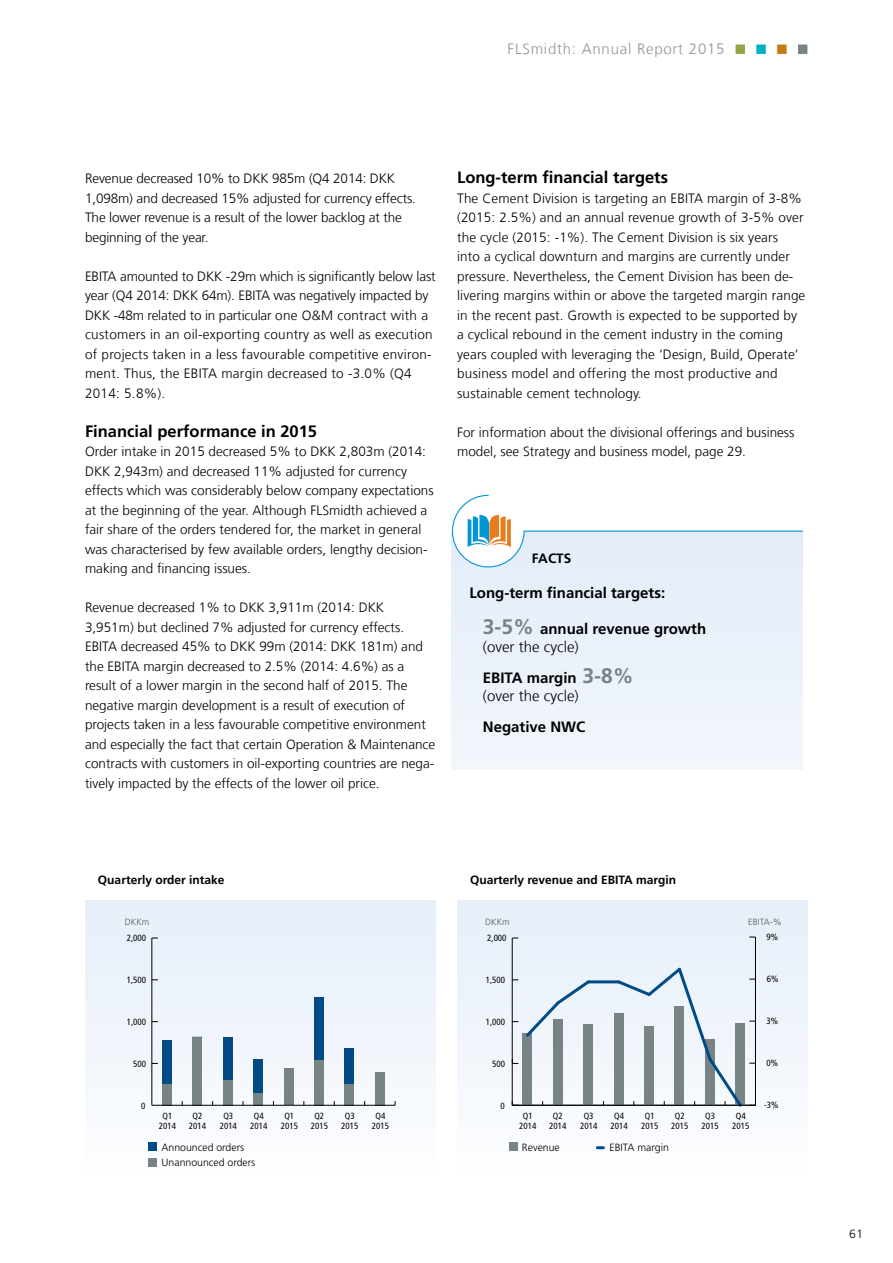
<style>
.page{position:relative;width:893px;height:1263px;background:#fff}
.page>*{position:absolute;margin:0;border:0;box-sizing:border-box;transform-origin:0 0}
.t1{font:700 16.5px "Frutiger LT Com";color:#000}
.t2{font:700 15px/18px "Frutiger LT Com";color:#000}
.t3{font:300 15px/18px "Frutiger LT Com";color:#000}
.t4{font:300 15px "Frutiger LT Com";letter-spacing:.05em;color:#939598}
.t5{font:300 13.5px/19.5px "Frutiger LT Com";color:#000}
.t6{font:300 13.5px/19.5px "Frutiger LT Com";letter-spacing:.02em;color:#000}
.t7{font:700 13.5px "Frutiger LT Com";color:#000}
.t8{font:700 12px "Frutiger LT Com";color:#000}
.t9{font:300 12px "Frutiger LT Com";color:#000}
.t10{font:300 10.5px/15px "Frutiger";color:#000}
.t11{font:condensed 9px "Frutiger";color:#000}
.t12{font:300 9px "Frutiger";color:#58595b}
.s1{font-size:21px;color:#788386}
.s2{font-weight:300}
.s3{font-weight:700}
.s4{font-weight:700;font-size:21px;color:#788386}
</style>
<div class="page">
<div style="left:735px;top:44px;width:11px;height:11px;background:#94a545;border:1px solid #fff"></div>
<div style="left:756px;top:44px;width:10px;height:11px;background:#00aec5;border:1px solid #fff"></div>
<div style="left:776px;top:44px;width:11px;height:11px;background:#c37c13;border:1px solid #fff"></div>
<div style="left:797px;top:44px;width:11px;height:11px;background:#788386;border:1px solid #fff"></div>
<div style="left:452px;top:532px;width:351px;height:238px;background:#ecf2fa"></div>
<svg style="left:452px;top:494px;width:351px;height:74px"></svg>
<div style="left:457px;top:900px;width:351px;height:278px;background:#f2f6fc"></div>
<hr style="left:512px;top:938px;width:1px;height:167px;background:#000">
<div style="left:523px;top:1033px;width:9px;height:72px;background:#788386"></div>
<div style="left:553px;top:1020px;width:9px;height:85px;background:#788386"></div>
<div style="left:584px;top:1024px;width:9px;height:81px;background:#788386"></div>
<div style="left:614px;top:1013px;width:9px;height:92px;background:#788386"></div>
<hr style="left:755px;top:937px;width:1px;height:168px;background:#000">
<svg style="left:512px;top:978px;width:80px;height:61px"></svg>
<hr style="left:588px;top:980px;width:31px;height:3px;background:#004b85">
<svg style="left:615px;top:965px;width:140px;height:142px"></svg>
<div style="left:509px;top:1143px;width:8px;height:8px;background:#788386"></div>
<svg style="left:597px;top:1146px;width:6px;height:3px"></svg>
<hr style="left:512px;top:1105px;width:243px;height:1px;background:#000">
<div style="left:85px;top:900px;width:351px;height:278px;background:linear-gradient(to bottom,#e5edf8,#fbfbfd)"></div>
<hr style="left:152px;top:938px;width:1px;height:167px;background:#000">
<div style="left:162px;top:1041px;width:10px;height:43px;background:#004b85"></div>
<div style="left:223px;top:1037px;width:9px;height:43px;background:#004b85"></div>
<div style="left:254px;top:1059px;width:9px;height:34px;background:#004b85"></div>
<div style="left:314px;top:997px;width:10px;height:63px;background:#004b85"></div>
<div style="left:345px;top:1048px;width:9px;height:36px;background:#004b85"></div>
<div style="left:162px;top:1084px;width:10px;height:21px;background:#788386"></div>
<div style="left:193px;top:1037px;width:9px;height:68px;background:#788386"></div>
<div style="left:223px;top:1080px;width:9px;height:25px;background:#788386"></div>
<div style="left:254px;top:1093px;width:9px;height:12px;background:#788386"></div>
<div style="left:284px;top:1068px;width:9px;height:37px;background:#788386"></div>
<div style="left:314px;top:1060px;width:10px;height:45px;background:#788386"></div>
<div style="left:345px;top:1084px;width:9px;height:21px;background:#788386"></div>
<div style="left:375px;top:1072px;width:9px;height:33px;background:#788386"></div>
<div style="left:148px;top:1143px;width:9px;height:8px;background:#004b85"></div>
<div style="left:148px;top:1158px;width:9px;height:8px;background:#788386"></div>
<hr style="left:152px;top:1105px;width:243px;height:1px;background:#000">
<p class="t4" style="left:508px;top:40px;width:218px">FLSmidth: Annual Report 2015</p>
<p class="t5" style="left:85px;top:169px;width:332px">Revenue decreased 10% to DKK 985m (Q4 2014: DKK 1,098m) and decreased 15% adjusted for currency effects.<br>The lower revenue is a result of the lower backlog at the beginning of the year.</p>
<p class="t6" style="left:85px;top:266px;width:352px">EBITA amounted to DKK -29m which is significantly below last year (Q4 2014: DKK 64m). EBITA was negatively impacted by DKK -48m related to in particular one O&amp;M contract with a customers in an oil-exporting country as well as execution of projects taken in a less favourable competitive environ&shy;ment. Thus, the EBITA margin decreased to -3.0% (Q4<br>2014: 5.8%).</p>
<p class="t1" style="left:85px;top:421px;width:233px">Financial performance in 2015</p>
<p class="t5" style="left:85px;top:442px;width:350px">Order intake in 2015 decreased 5% to DKK 2,803m (2014:<br>DKK 2,943m) and decreased 11% adjusted for currency effects which was considerably below company expectations at the beginning of the year. Although FLSmidth achieved a fair share of the orders tendered for, the market in general was characterised by few available orders, lengthy decision&shy;making and financing issues.</p>
<p class="t5" style="left:85px;top:598px;width:352px">Revenue decreased 1% to DKK 3,911m (2014: DKK 3,951m) but declined 7% adjusted for currency effects.<br>EBITA decreased 45% to DKK 99m (2014: DKK 181m) and the EBITA margin decreased to 2.5% (2014: 4.6%) as a result of a lower margin in the second half of 2015. The negative margin development is a result of execution of projects taken in a less favourable competitive environment and especially the fact that certain Operation &amp; Maintenance contracts with customers in oil-exporting countries are nega&shy;tively impacted by the effects of the lower oil price.</p>
<p class="t1" style="left:457px;top:168px;width:212px">Long-term financial targets</p>
<p class="t5" style="left:457px;top:188px;width:350px">The Cement Division is targeting an EBITA margin of 3-8% (2015: 2.5%) and an annual revenue growth of 3-5% over the cycle (2015: -1%). The Cement Division is six years<br>into a cyclical downturn and margins are currently under pressure. Nevertheless, the Cement Division has been de&shy;livering margins within or above the targeted margin range in the recent past. Growth is expected to be supported by a cyclical rebound in the cement industry in the coming years coupled with leveraging the ‘Design, Build, Operate’ business model and offering the most productive and sustainable cement technology.</p>
<p class="t5" style="left:457px;top:422px;width:339px">For information about the divisional offerings and business model, see Strategy and business model, page 29.</p>
<p class="t7" style="left:532px;top:550px;width:41px">FACTS</p>
<p class="t2" style="left:469px;top:584px;width:197px">Long-term financial targets:</p>
<p class="t2" style="left:483px;top:620px;width:225px"><span class="s1">3-5%</span> annual revenue growth <span class="s2">(over the cycle)</span></p>
<p class="t3" style="left:483px;top:669px;width:153px"><span class="s3">EBITA margin</span> <span class="s4">3-8% </span>(over the cycle)</p>
<p class="t2" style="left:483px;top:718px;width:104px">Negative NWC</p>
<p class="t8" style="left:98px;top:873px;width:128px">Quarterly order intake</p>
<p class="t8" style="left:470px;top:873px;width:208px">Quarterly revenue and EBITA margin</p>
<p class="t12" style="left:125px;top:917px;width:26px">DKKm</p>
<p class="t12" style="left:485px;top:917px;width:26px">DKKm</p>
<p class="t12" style="left:748px;top:917px;width:35px">EBITA-%</p>
<p class="t11" style="left:127px;top:933px;width:21px">2,000</p>
<p class="t11" style="left:487px;top:933px;width:21px">2,000</p>
<p class="t11" style="left:766px;top:931px;width:13px">9%</p>
<p class="t11" style="left:127px;top:975px;width:21px">1,500</p>
<p class="t11" style="left:486px;top:975px;width:21px">1,500</p>
<p class="t11" style="left:767px;top:973px;width:13px">6%</p>
<p class="t11" style="left:127px;top:1017px;width:21px">1,000</p>
<p class="t11" style="left:486px;top:1017px;width:21px">1,000</p>
<p class="t11" style="left:766px;top:1015px;width:13px">3%</p>
<p class="t11" style="left:133px;top:1058px;width:14px">500</p>
<p class="t11" style="left:492px;top:1058px;width:14px">500</p>
<p class="t11" style="left:767px;top:1057px;width:13px">0%</p>
<p class="t11" style="left:141px;top:1100px;width:6px">0</p>
<p class="t11" style="left:501px;top:1100px;width:6px">0</p>
<p class="t11" style="left:764px;top:1099px;width:16px">-3%</p>
<p class="t11" style="left:162px;top:1110px;width:11px">Q1</p>
<p class="t11" style="left:193px;top:1110px;width:11px">Q2</p>
<p class="t11" style="left:223px;top:1110px;width:11px">Q3</p>
<p class="t11" style="left:254px;top:1110px;width:11px">Q4</p>
<p class="t11" style="left:284px;top:1110px;width:11px">Q1</p>
<p class="t11" style="left:314px;top:1110px;width:11px">Q2</p>
<p class="t11" style="left:345px;top:1110px;width:11px">Q3</p>
<p class="t11" style="left:375px;top:1110px;width:11px">Q4</p>
<p class="t11" style="left:159px;top:1121px;width:19px">2014</p>
<p class="t11" style="left:189px;top:1121px;width:19px">2014</p>
<p class="t11" style="left:220px;top:1121px;width:19px">2014</p>
<p class="t11" style="left:250px;top:1121px;width:19px">2014</p>
<p class="t11" style="left:281px;top:1121px;width:19px">2015</p>
<p class="t11" style="left:311px;top:1121px;width:19px">2015</p>
<p class="t11" style="left:341px;top:1121px;width:19px">2015</p>
<p class="t11" style="left:372px;top:1121px;width:19px">2015</p>
<p class="t11" style="left:523px;top:1110px;width:11px">Q1</p>
<p class="t11" style="left:553px;top:1110px;width:11px">Q2</p>
<p class="t11" style="left:584px;top:1110px;width:11px">Q3</p>
<p class="t11" style="left:614px;top:1110px;width:11px">Q4</p>
<p class="t11" style="left:645px;top:1110px;width:11px">Q1</p>
<p class="t11" style="left:675px;top:1110px;width:11px">Q2</p>
<p class="t11" style="left:705px;top:1110px;width:11px">Q3</p>
<p class="t11" style="left:736px;top:1110px;width:11px">Q4</p>
<p class="t11" style="left:519px;top:1121px;width:19px">2014</p>
<p class="t11" style="left:549px;top:1121px;width:19px">2014</p>
<p class="t11" style="left:580px;top:1121px;width:19px">2014</p>
<p class="t11" style="left:610px;top:1121px;width:19px">2014</p>
<p class="t11" style="left:641px;top:1121px;width:19px">2015</p>
<p class="t11" style="left:671px;top:1121px;width:19px">2015</p>
<p class="t11" style="left:701px;top:1121px;width:19px">2015</p>
<p class="t11" style="left:732px;top:1121px;width:19px">2015</p>
<p class="t10" style="left:162px;top:1139px;width:95px">Announced orders<br>Unannounced orders</p>
<p class="t10" style="left:522px;top:1139px;width:39px">Revenue</p>
<p class="t10" style="left:609px;top:1139px;width:61px">EBITA margin</p>
<p class="t9" style="left:849px;top:1227px;width:15px">61</p>
</div>
